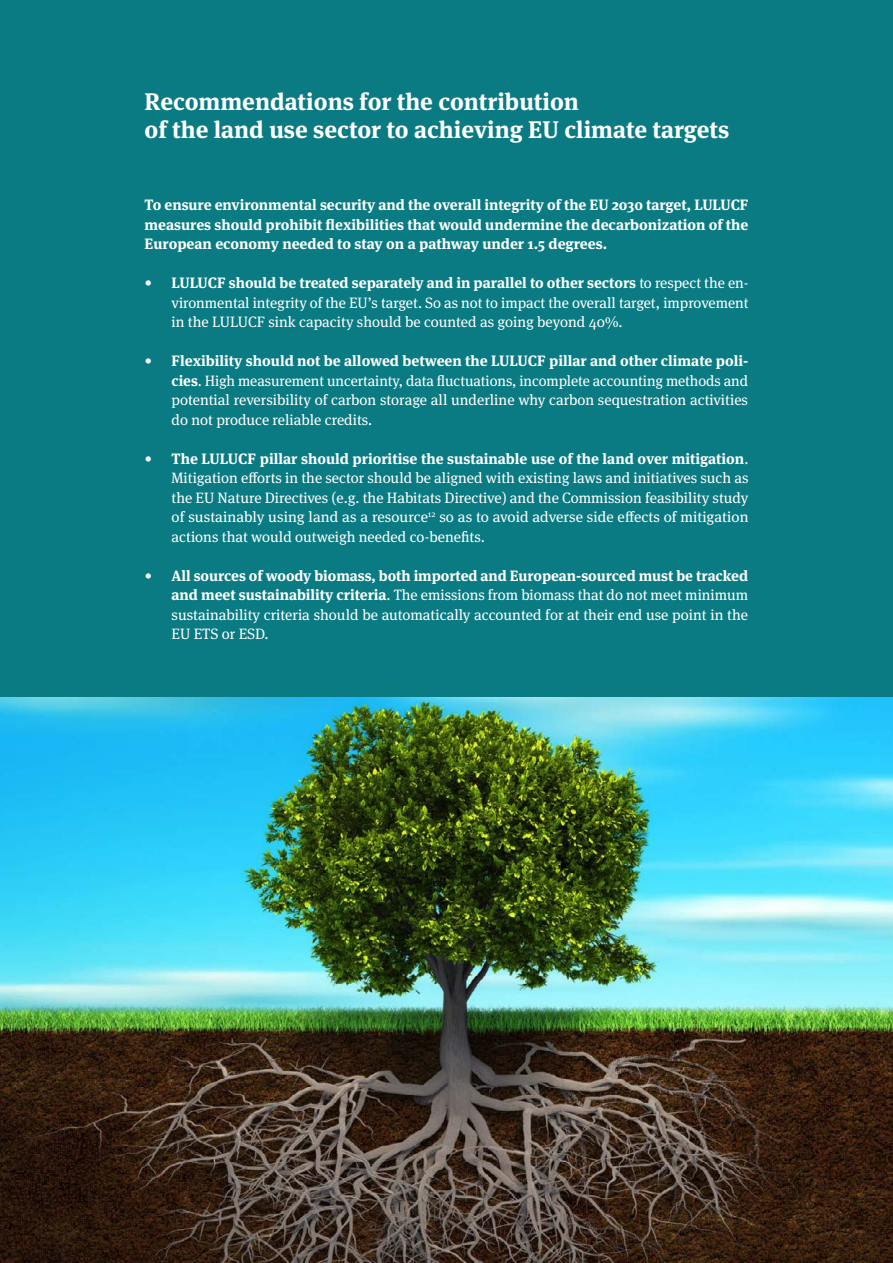
<style>
.page{position:relative;width:893px;height:1263px;background:#fff}
.page>*{position:absolute;margin:0;border:0;box-sizing:border-box;transform-origin:0 0}
.t1{font:700 24px/28.5px "Meta Serif Pro";color:#fff}
.t2{font:15px/19.5px "Meta Serif Pro";color:#fff;text-align:justify}
.t3{font:700 15px/19.5px "Meta Serif Pro";color:#fff;text-align:justify}
.s1{font-weight:700}
</style>
<div class="page">
<div style="left:0;top:0;width:893px;height:698px;background:#0a7b83"></div>
<img style="left:0;top:697px;width:893px;height:566px">
<h1 class="t1" style="left:145px;top:85px;width:586px">Recommendations for the contribution<br>of the land use sector to achieving EU climate targets</h1>
<p class="t3" style="left:145px;top:194px;width:605px">To ensure environmental security and the overall integrity of the EU 2030 target, LULUCF measures should prohibit flexibilities that would undermine the decarbonization of the European economy needed to stay on a pathway under 1.5 degrees.</p>
<p class="t2" style="left:172px;top:272px;width:578px;text-indent:-27px"><span class="s1">• LULUCF should be treated separately and in parallel to other sectors</span> to respect the en&shy;vironmental integrity of the EU’s target. So as not to impact the overall target, improvement in the LULUCF sink capacity should be counted as going beyond 40%.</p>
<p class="t2" style="left:172px;top:350px;width:578px;text-indent:-27px"><span class="s1">• Flexibility should not be allowed between the LULUCF pillar and other climate poli&shy;cies</span>. High measurement uncertainty, data fluctuations, incomplete accounting methods and potential reversibility of carbon storage all underline why carbon sequestration activities do not produce reliable credits.</p>
<p class="t2" style="left:172px;top:448px;width:578px;text-indent:-27px"><span class="s1">• The LULUCF pillar should prioritise the sustainable use of the land over mitigation</span>.<br>Mitigation efforts in the sector should be aligned with existing laws and initiatives such as the EU Nature Directives (e.g. the Habitats Directive) and the Commission feasibility study of sustainably using land as a resource<sup>12</sup> so as to avoid adverse side effects of mitigation actions that would outweigh needed co-benefits.</p>
<p class="t2" style="left:172px;top:565px;width:578px;text-indent:-27px"><span class="s1">• All sources of woody biomass, both imported and European-sourced must be tracked and meet sustainability criteria</span>. The emissions from biomass that do not meet minimum sustainability criteria should be automatically accounted for at their end use point in the EU ETS or ESD.</p>
</div>
